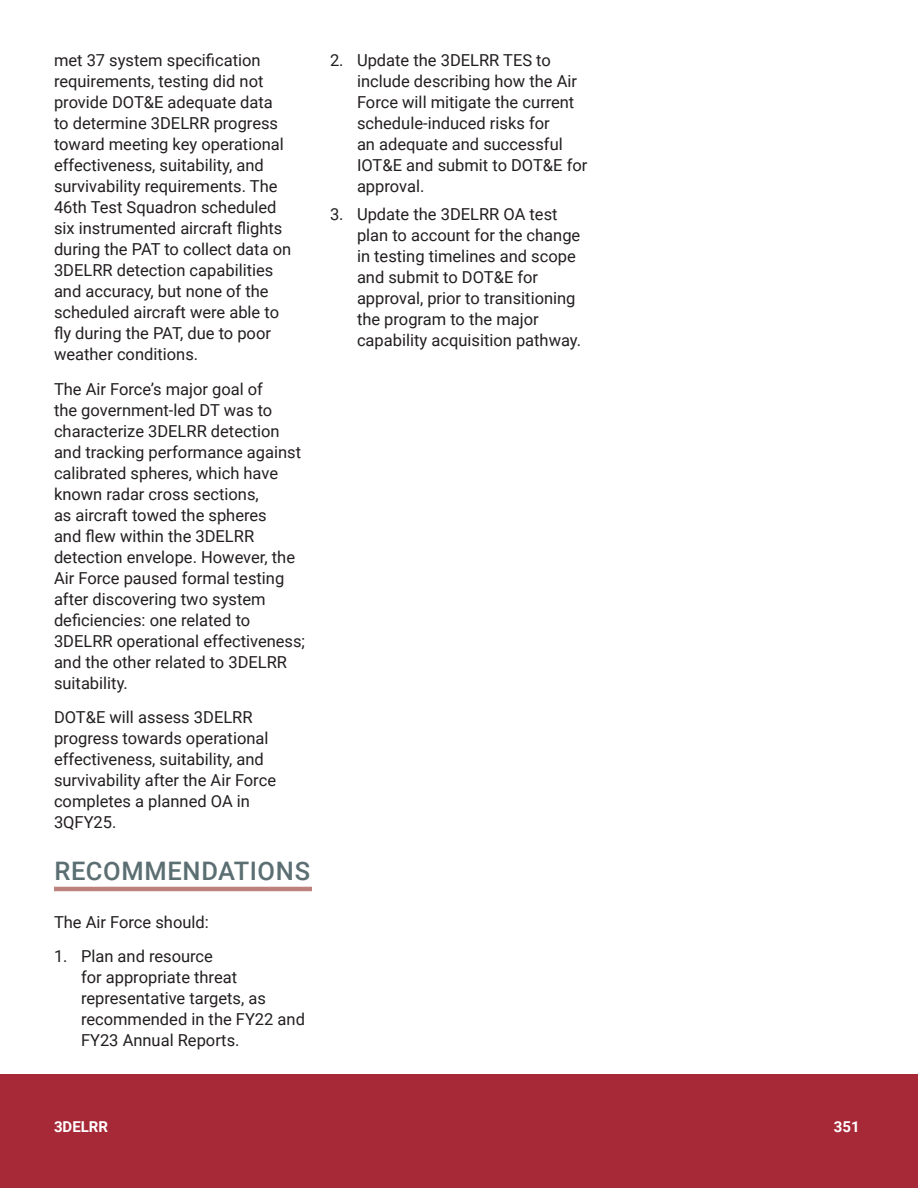
<style>
.page{position:relative;width:918px;height:1188px;background:#fff}
.page>*{position:absolute;margin:0;border:0;box-sizing:border-box;transform-origin:0 0}
.t1{font:500 25.5px "Roboto";letter-spacing:.025em;color:#5b6f73}
.Body_K{font:16.5px/21px "Roboto";color:#231f20}
.t2{font:700 15px "Roboto";color:#fff}
</style>
<div class="page">
<div style="left:0;top:1075px;width:918px;height:113px;background:#a72938"></div>
<hr style="left:54px;top:887px;width:258px;height:4px;background:#bd827e">
<p class="Body_K" style="left:54px;top:49px;width:239px">met 37 system specification requirements, testing did not provide DOT&amp;E adequate data to determine 3DELRR progress toward meeting key operational effectiveness, suitability, and survivability requirements. The<br>46th Test Squadron scheduled six instrumented aircraft flights during the PAT to collect data on<br>3DELRR detection capabilities and accuracy, but none of the scheduled aircraft were able to fly during the PAT, due to poor weather conditions.</p>
<p class="Body_K" style="left:54px;top:378px;width:253px">The Air Force’s major goal of<br>the government-led DT was to characterize 3DELRR detection and tracking performance against calibrated spheres, which have known radar cross sections,<br>as aircraft towed the spheres<br>and flew within the 3DELRR detection envelope. However, the<br>Air Force paused formal testing after discovering two system deficiencies: one related to<br>3DELRR operational effectiveness; and the other related to 3DELRR suitability.</p>
<p class="Body_K" style="left:54px;top:706px;width:224px">DOT&amp;E will assess 3DELRR progress towards operational effectiveness, suitability, and survivability after the Air Force completes a planned OA in<br>3QFY25.</p>
<h1 class="t1" style="left:54px;top:853px;width:257px">RECOMMENDATIONS</h1>
<p class="Body_K" style="left:54px;top:911px;width:156px">The Air Force should:</p>
<p class="Body_K" style="left:81px;top:945px;width:226px;text-indent:-27px">1. Plan and resource<br>for appropriate threat representative targets, as recommended in the FY22 and<br>FY23 Annual Reports.</p>
<p class="Body_K" style="left:357px;top:49px;width:232px;text-indent:-27px">2. Update the 3DELRR TES to include describing how the Air<br>Force will mitigate the current schedule-induced risks for<br>an adequate and successful<br>IOT&amp;E and submit to DOT&amp;E for approval.</p>
<p class="Body_K" style="left:357px;top:203px;width:226px;text-indent:-27px">3. Update the 3DELRR OA test plan to account for the change in testing timelines and scope and submit to DOT&amp;E for approval, prior to transitioning the program to the major capability acquisition pathway.</p>
<p class="t2" style="left:54px;top:1116px;width:46px">Article</p>
<p class="t2" style="left:54px;top:1116px;width:56px">3DELRR</p>
<p class="t2" style="left:834px;top:1116px;width:27px">351</p>
</div>
